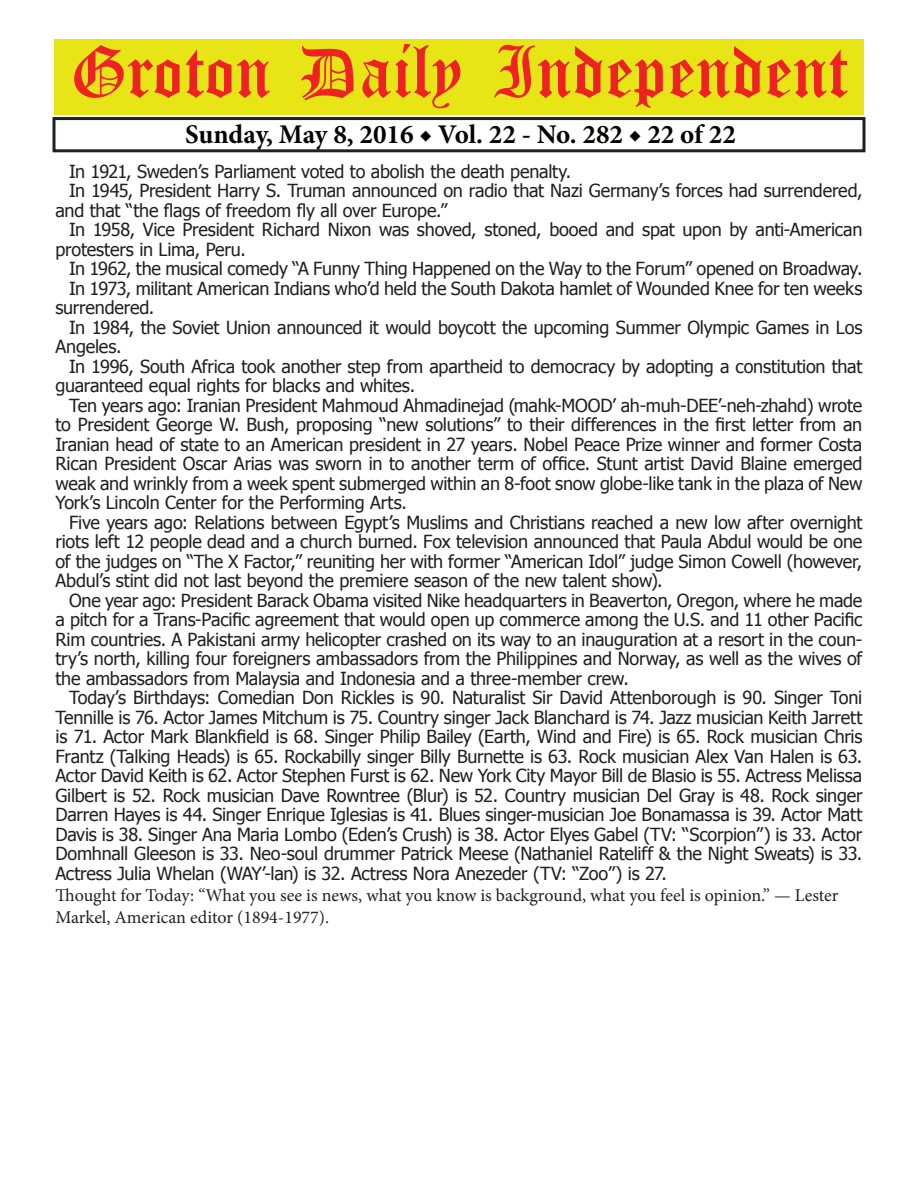
<style>
.page{position:relative;width:918px;height:1188px;background:#fff}
.page>*{position:absolute;margin:0;border:0;box-sizing:border-box;transform-origin:0 0}
.t1{font:54px "Old English Five";color:#ee2123}
.t2{font:700 27px "Minion Pro";color:#040503}
.t3{font:18px "Tahoma";letter-spacing:-.015em;color:#231f20}
.t4{font:18px/21.6px "Minion Pro";letter-spacing:-.005em;color:#231f20}
</style>
<div class="page">
<div style="left:52px;top:117px;width:814px;height:35px;border:3px solid #231f20"></div>
<div style="left:54px;top:40px;width:810px;height:75px;background:#e7e515"></div>
<h1 class="t1" style="left:70px;top:47px;width:779px">Groton Daily Independent</h1>
<h2 class="t2" style="left:185px;top:116px;width:552px">Sunday, May 8, 2016 ◆ Vol. 22 - No. 282 ◆ 22 of 22</h2>
<p class="t3" style="left:69px;top:159px;width:504px">In 1921, Sweden’s Parliament voted to abolish the death penalty.</p>
<p class="t3" style="left:69px;top:179px;width:795px">In 1945, President Harry S. Truman announced on radio that Nazi Germany’s forces had surrendered,</p>
<p class="t3" style="left:56px;top:198px;width:393px">and that “the flags of freedom fly all over Europe.”</p>
<p class="t3" style="left:69px;top:218px;width:795px">In 1958, Vice President Richard Nixon was shoved, stoned, booed and spat upon by anti-American</p>
<p class="t3" style="left:56px;top:237px;width:192px">protesters in Lima, Peru.</p>
<p class="t3" style="left:69px;top:257px;width:795px">In 1962, the musical comedy “A Funny Thing Happened on the Way to the Forum” opened on Broadway.</p>
<p class="t3" style="left:69px;top:276px;width:795px">In 1973, militant American Indians who’d held the South Dakota hamlet of Wounded Knee for ten weeks</p>
<p class="t3" style="left:56px;top:296px;width:100px">surrendered.</p>
<p class="t3" style="left:69px;top:315px;width:795px">In 1984, the Soviet Union announced it would boycott the upcoming Summer Olympic Games in Los</p>
<p class="t3" style="left:56px;top:335px;width:68px">Angeles.</p>
<p class="t3" style="left:69px;top:354px;width:795px">In 1996, South Africa took another step from apartheid to democracy by adopting a constitution that</p>
<p class="t3" style="left:56px;top:374px;width:361px">guaranteed equal rights for blacks and whites.</p>
<p class="t3" style="left:69px;top:393px;width:795px">Ten years ago: Iranian President Mahmoud Ahmadinejad (mahk-MOOD’ ah-muh-DEE’-neh-zhahd) wrote</p>
<p class="t3" style="left:56px;top:413px;width:808px">to President George W. Bush, proposing “new solutions” to their differences in the first letter from an</p>
<p class="t3" style="left:56px;top:432px;width:808px">Iranian head of state to an American president in 27 years. Nobel Peace Prize winner and former Costa</p>
<p class="t3" style="left:56px;top:452px;width:808px">Rican President Oscar Arias was sworn in to another term of office. Stunt artist David Blaine emerged</p>
<p class="t3" style="left:56px;top:471px;width:808px">weak and wrinkly from a week spent submerged within an 8-foot snow globe-like tank in the plaza of New</p>
<p class="t3" style="left:56px;top:491px;width:353px">York’s Lincoln Center for the Performing Arts.</p>
<p class="t3" style="left:69px;top:510px;width:795px">Five years ago: Relations between Egypt’s Muslims and Christians reached a new low after overnight</p>
<p class="t3" style="left:56px;top:530px;width:808px">riots left 12 people dead and a church burned. Fox television announced that Paula Abdul would be one</p>
<p class="t3" style="left:56px;top:549px;width:808px">of the judges on “The X Factor,” reuniting her with former “American Idol” judge Simon Cowell (however,</p>
<p class="t3" style="left:56px;top:569px;width:609px">Abdul’s stint did not last beyond the premiere season of the new talent show).</p>
<p class="t3" style="left:69px;top:588px;width:795px">One year ago: President Barack Obama visited Nike headquarters in Beaverton, Oregon, where he made</p>
<p class="t3" style="left:56px;top:608px;width:808px">a pitch for a Trans-Pacific agreement that would open up commerce among the U.S. and 11 other Pacific</p>
<p class="t3" style="left:56px;top:627px;width:808px">Rim countries. A Pakistani army helicopter crashed on its way to an inauguration at a resort in the coun-</p>
<p class="t3" style="left:56px;top:647px;width:808px">try’s north, killing four foreigners ambassadors from the Philippines and Norway, as well as the wives of</p>
<p class="t3" style="left:56px;top:666px;width:575px">the ambassadors from Malaysia and Indonesia and a three-member crew.</p>
<p class="t3" style="left:69px;top:686px;width:795px">Today’s Birthdays: Comedian Don Rickles is 90. Naturalist Sir David Attenborough is 90. Singer Toni</p>
<p class="t3" style="left:56px;top:705px;width:808px">Tennille is 76. Actor James Mitchum is 75. Country singer Jack Blanchard is 74. Jazz musician Keith Jarrett</p>
<p class="t3" style="left:56px;top:725px;width:809px">is 71. Actor Mark Blankfield is 68. Singer Philip Bailey (Earth, Wind and Fire) is 65. Rock musician Chris</p>
<p class="t3" style="left:56px;top:744px;width:808px">Frantz (Talking Heads) is 65. Rockabilly singer Billy Burnette is 63. Rock musician Alex Van Halen is 63.</p>
<p class="t3" style="left:56px;top:764px;width:808px">Actor David Keith is 62. Actor Stephen Furst is 62. New York City Mayor Bill de Blasio is 55. Actress Melissa</p>
<p class="t3" style="left:56px;top:783px;width:809px">Gilbert is 52. Rock musician Dave Rowntree (Blur) is 52. Country musician Del Gray is 48. Rock singer</p>
<p class="t3" style="left:56px;top:803px;width:808px">Darren Hayes is 44. Singer Enrique Iglesias is 41. Blues singer-musician Joe Bonamassa is 39. Actor Matt</p>
<p class="t3" style="left:56px;top:822px;width:808px">Davis is 38. Singer Ana Maria Lombo (Eden’s Crush) is 38. Actor Elyes Gabel (TV: “Scorpion”) is 33. Actor</p>
<p class="t3" style="left:56px;top:842px;width:808px">Domhnall Gleeson is 33. Neo-soul drummer Patrick Meese (Nathaniel Rateliff &amp; the Night Sweats) is 33.</p>
<p class="t3" style="left:56px;top:861px;width:613px">Actress Julia Whelan (WAY’-lan) is 32. Actress Nora Anezeder (TV: “Zoo”) is 27.</p>
<p class="t4" style="left:56px;top:885px;width:785px">Thought for Today: “What you see is news, what you know is background, what you feel is opinion.” — Lester<br>Markel, American editor (1894-1977).</p>
</div>
